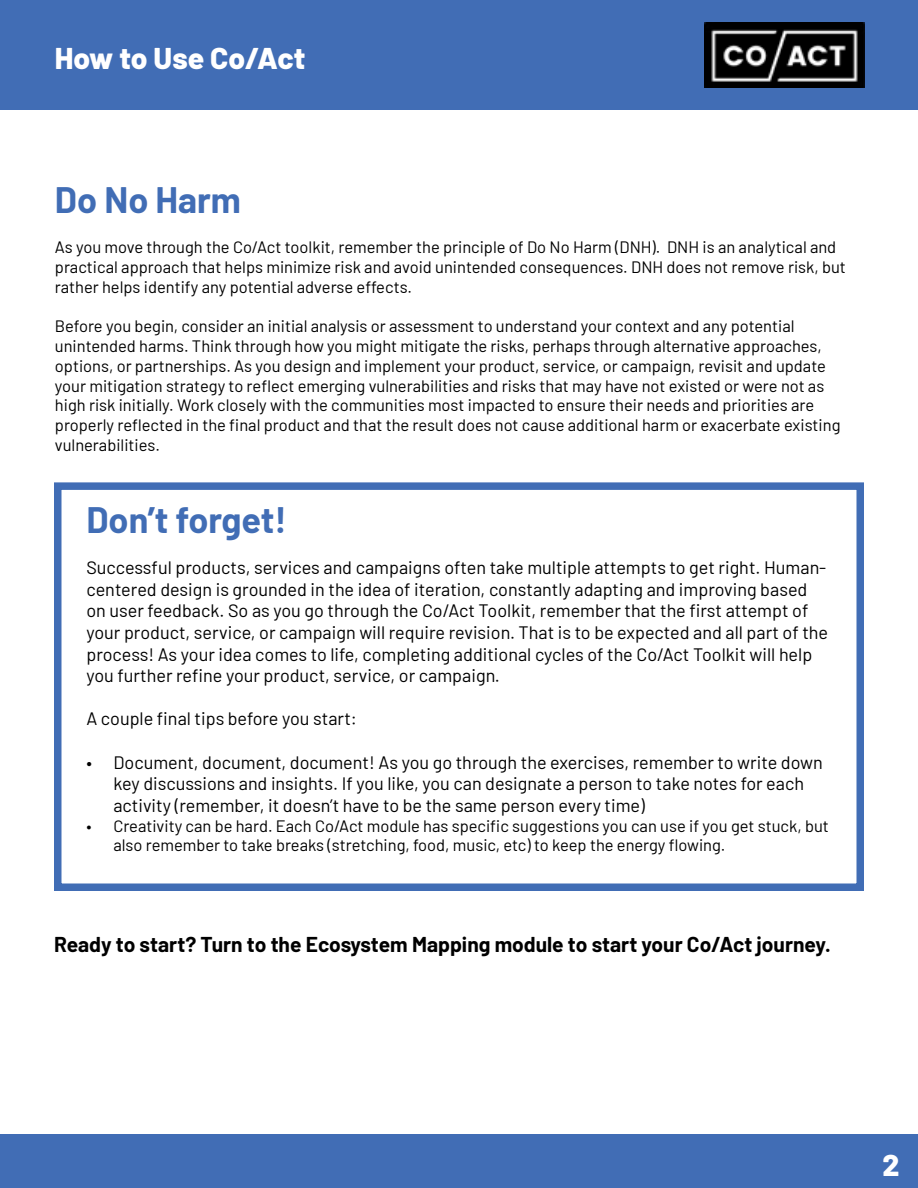
<style>
.page{position:relative;width:918px;height:1188px;background:#fff}
.page>*{position:absolute;margin:0;border:0;box-sizing:border-box;transform-origin:0 0}
.t1{font:700 36px "Barlow";color:#416db5}
.t2{font:800 30px "Barlow";color:#fff}
.t3{font:700 21px "Barlow";color:#000}
.t4{font:18px/21.6px "Barlow";color:#000}
.t5{font:16.5px/19.8px "Barlow";color:#000}
</style>
<div class="page">
<div style="left:0;top:0;width:918px;height:110px;background:#416db5"></div>
<img style="left:705px;top:22px;width:160px;height:65px">
<div style="left:54px;top:482px;width:810px;height:409px;border:8px solid #416db5"></div>
<div style="left:0;top:1134px;width:918px;height:54px;background:#416db5"></div>
<h2 class="t2" style="left:55px;top:36px;width:252px">How to Use Co/Act</h2>
<h1 class="t1" style="left:55px;top:174px;width:188px">Do No Harm</h1>
<p class="t5" style="left:55px;top:236px;width:793px">As you move through the Co/Act toolkit, remember the principle of Do No Harm (DNH). DNH is an analytical and practical approach that helps minimize risk and avoid unintended consequences. DNH does not remove risk, but rather helps identify any potential adverse effects.</p>
<p class="t5" style="left:55px;top:315px;width:787px">Before you begin, consider an initial analysis or assessment to understand your context and any potential unintended harms. Think through how you might mitigate the risks, perhaps through alternative approaches, options, or partnerships. As you design and implement your product, service, or campaign, revisit and update your mitigation strategy to reflect emerging vulnerabilities and risks that may have not existed or were not as high risk initially. Work closely with the communities most impacted to ensure their needs and priorities are properly reflected in the final product and that the result does not cause additional harm or exacerbate existing vulnerabilities.</p>
<h1 class="t1" style="left:86px;top:493px;width:202px">Don’t forget!</h1>
<p class="t4" style="left:86px;top:556px;width:743px">Successful products, services and campaigns often take multiple attempts to get right. Human&shy;centered design is grounded in the idea of iteration, constantly adapting and improving based on user feedback. So as you go through the Co/Act Toolkit, remember that the first attempt of your product, service, or campaign will require revision. That is to be expected and all part of the process! As your idea comes to life, completing additional cycles of the Co/Act Toolkit will help you further refine your product, service, or campaign.</p>
<p class="t4" style="left:86px;top:707px;width:272px">A couple final tips before you start:</p>
<p class="t4" style="left:113px;top:750px;width:711px;text-indent:-27px">• Document, document, document! As you go through the exercises, remember to write down key discussions and insights. If you like, you can designate a person to take notes for each activity (remember, it doesn’t have to be the same person every time)</p>
<p class="t5" style="left:113px;top:814px;width:717px;text-indent:-27px">• Creativity can be hard. Each Co/Act module has specific suggestions you can use if you get stuck, but also remember to take breaks (stretching, food, music, etc) to keep the energy flowing.</p>
<p class="t3" style="left:54px;top:928px;width:778px">Ready to start? Turn to the Ecosystem Mapping module to start your Co/Act journey.</p>
<h2 class="t2" style="left:882px;top:1143px;width:19px">2</h2>
</div>
